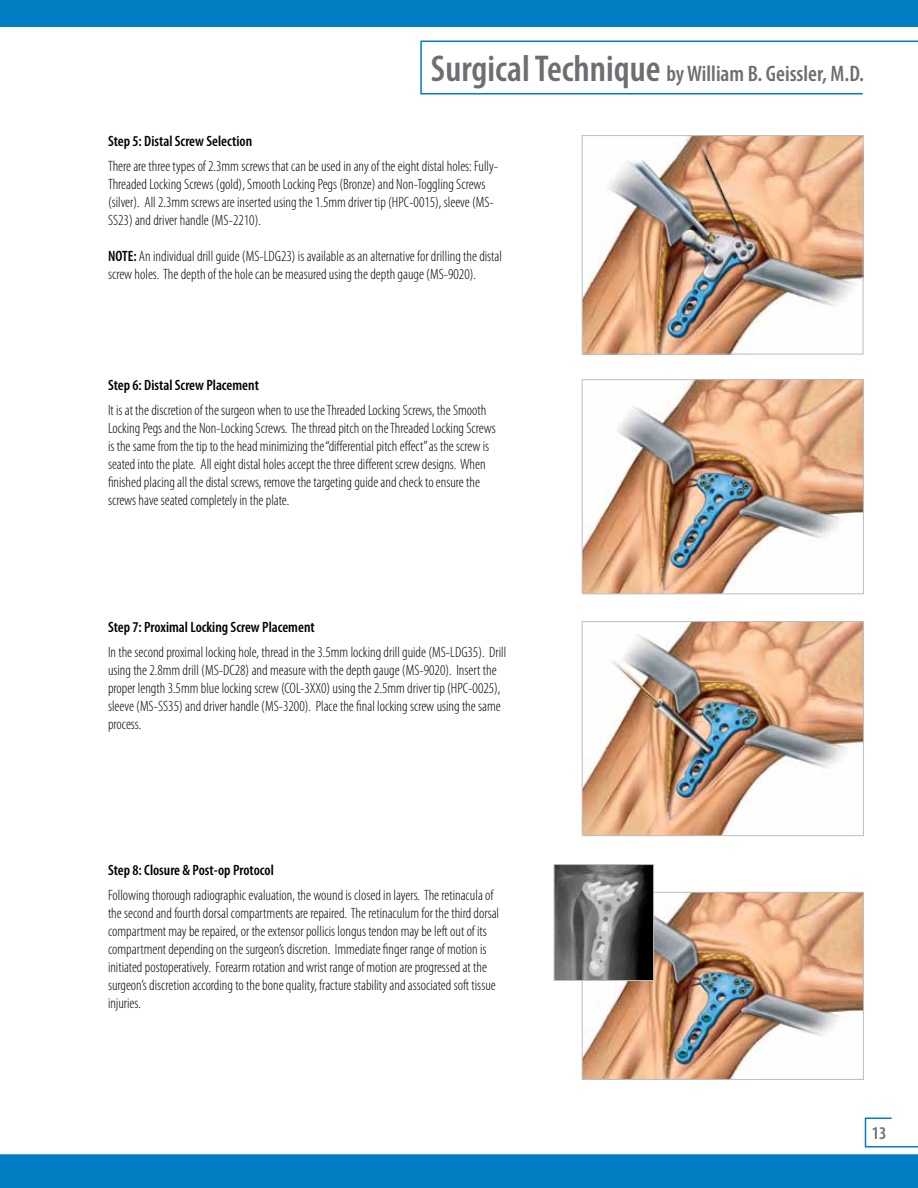
<style>
.page{position:relative;width:918px;height:1188px;background:#fff}
.page>*{position:absolute;margin:0;border:0;box-sizing:border-box;transform-origin:0 0}
.t1{font:600 condensed 22.5px "Myriad Pro";color:#6d6e71}
.t2{font:600 condensed 18px "Myriad Pro";color:#6d6e71}
.t3{font:300 condensed 15px/18px "Myriad Pro";color:#000}
.t4{font:600 condensed 15px "Myriad Pro";color:#000}
.s1{font-size:37.5px}
.s2{font-weight:600}
</style>
<div class="page">
<div style="left:0;top:1154px;width:918px;height:34px;background:#007dc3"></div>
<div style="left:0;top:0;width:918px;height:27px;background:#007dc3"></div>
<svg style="left:864px;top:1117px;width:54px;height:31px"></svg>
<img style="left:584px;top:137px;width:277px;height:215px">
<div style="left:582px;top:135px;width:281px;height:219px;border:1px solid #bcbec0"></div>
<img style="left:584px;top:894px;width:278px;height:184px">
<div style="left:582px;top:892px;width:282px;height:188px;border:1px solid #bcbec0"></div>
<img style="left:556px;top:866px;width:96px;height:113px">
<div style="left:554px;top:864px;width:100px;height:117px;border:1px solid #bcbec0"></div>
<img style="left:584px;top:623px;width:278px;height:211px">
<div style="left:582px;top:621px;width:282px;height:215px;border:1px solid #bcbec0"></div>
<img style="left:584px;top:381px;width:278px;height:211px">
<div style="left:582px;top:379px;width:282px;height:215px;border:1px solid #bcbec0"></div>
<svg style="left:420px;top:40px;width:498px;height:55px"></svg>
<h1 class="t1" style="left:431px;top:61px;width:435px"><span class="s1">Surgical Technique</span> by William B. Geissler, M.D.</h1>
<p class="t4" style="left:108px;top:133px;width:146px">Step 5: Distal Screw Selection</p>
<p class="t3" style="left:108px;top:157px;width:392px">There are three types of 2.3mm screws that can be used in any of the eight distal holes: Fully-Threaded Locking Screws (gold), Smooth Locking Pegs (Bronze) and Non-Toggling Screws (silver). All 2.3mm screws are inserted using the 1.5mm driver tip (HPC-0015), sleeve (MS-SS23) and driver handle (MS-2210).</p>
<p class="t3" style="left:108px;top:247px;width:396px"><span class="s2">NOTE:</span> An individual drill guide (MS-LDG23) is available as an alternative for drilling the distal screw holes. The depth of the hole can be measured using the depth gauge (MS-9020).</p>
<p class="t4" style="left:108px;top:377px;width:152px">Step 6: Distal Screw Placement</p>
<p class="t3" style="left:108px;top:402px;width:389px">It is at the discretion of the surgeon when to use the Threaded Locking Screws, the Smooth Locking Pegs and the Non-Locking Screws. The thread pitch on the Threaded Locking Screws is the same from the tip to the head minimizing the “differential pitch effect” as the screw is seated into the plate. All eight distal holes accept the three different screw designs. When finished placing all the distal screws, remove the targeting guide and check to ensure the screws have seated completely in the plate.</p>
<p class="t4" style="left:108px;top:619px;width:208px">Step 7: Proximal Locking Screw Placement</p>
<p class="t3" style="left:108px;top:643px;width:400px">In the second proximal locking hole, thread in the 3.5mm locking drill guide (MS-LDG35). Drill using the 2.8mm drill (MS-DC28) and measure with the depth gauge (MS-9020). Insert the proper length 3.5mm blue locking screw (COL-3XX0) using the 2.5mm driver tip (HPC-0025), sleeve (MS-SS35) and driver handle (MS-3200). Place the final locking screw using the same process.</p>
<p class="t4" style="left:108px;top:862px;width:167px">Step 8: Closure &amp; Post-op Protocol</p>
<p class="t3" style="left:108px;top:886px;width:393px">Following thorough radiographic evaluation, the wound is closed in layers. The retinacula of the second and fourth dorsal compartments are repaired. The retinaculum for the third dorsal compartment may be repaired, or the extensor pollicis longus tendon may be left out of its compartment depending on the surgeon’s discretion. Immediate finger range of motion is initiated postoperatively. Forearm rotation and wrist range of motion are progressed at the surgeon’s discretion according to the bone quality, fracture stability and associated soft tissue injuries.</p>
<p class="t2" style="left:872px;top:1123px;width:16px">13</p>
</div>
